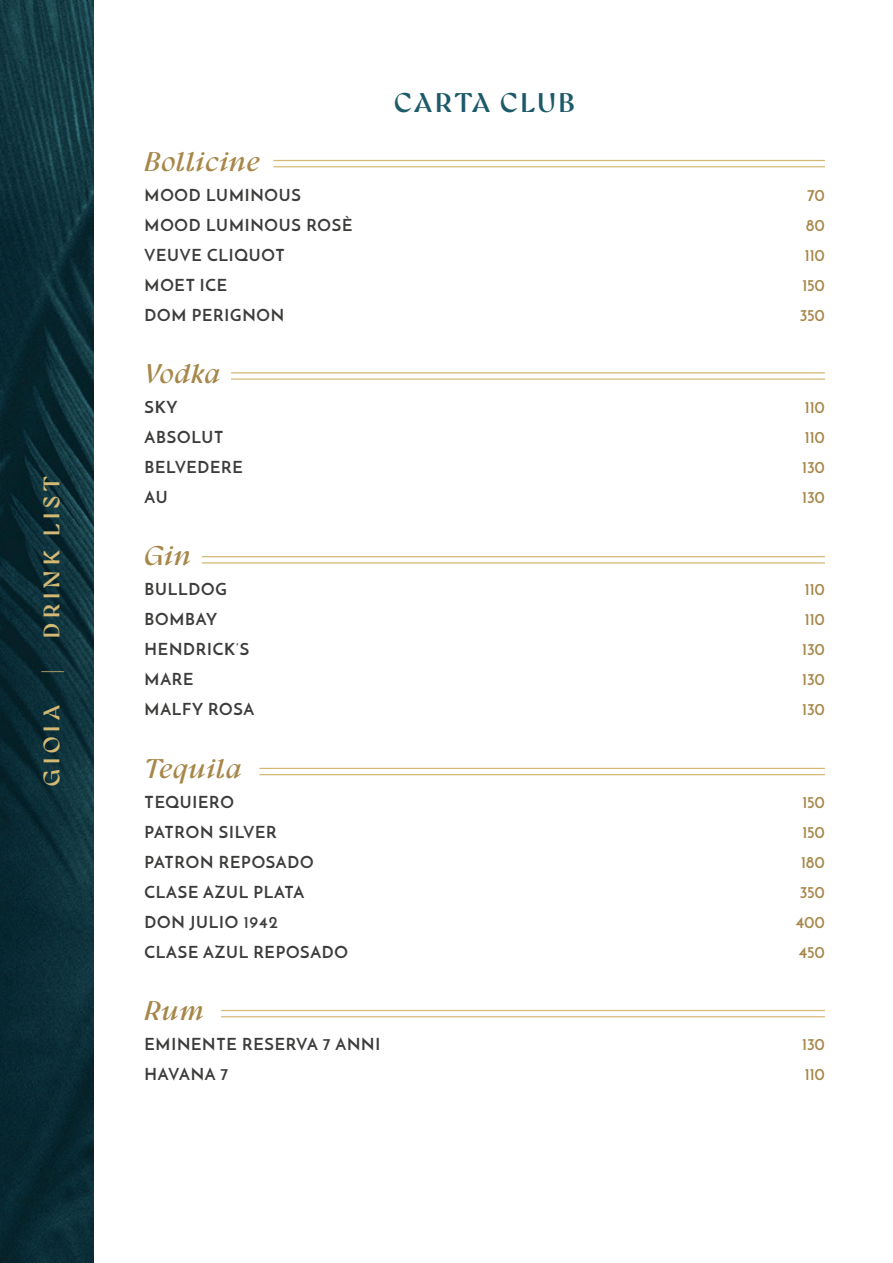
<style>
.page{position:relative;width:893px;height:1263px;background:#fff}
.page>*{position:absolute;margin:0;border:0;box-sizing:border-box;transform-origin:0 0}
.t1{font:italic 300 27px "Gyst Variable";letter-spacing:.035em;color:#a78749}
.t2{font:300 27px "Gyst Variable Roman";letter-spacing:.11em;color:#1d5a69}
.t3{font:300 22.5px "Gyst Variable Roman";letter-spacing:.225em;color:#d4b974}
.t4{font:700 16.5px/30px "Josefin Sans";letter-spacing:.05em;color:#3c3c3b}
.t5{font:700 16.5px/30px "Josefin Sans";letter-spacing:-.02em;color:#a78749;text-align:center}
</style>
<div class="page">
<img style="left:0;top:0;width:94px;height:1263px">
<hr style="left:273px;top:166px;width:552px;height:1px;background:#d4b974">
<hr style="left:273px;top:160px;width:552px;height:1px;background:#d4b974">
<hr style="left:231px;top:378px;width:594px;height:2px;background:#d4b974">
<hr style="left:231px;top:372px;width:594px;height:1px;background:#d4b974">
<hr style="left:202px;top:562px;width:623px;height:1px;background:#d4b974">
<hr style="left:202px;top:556px;width:623px;height:1px;background:#d4b974">
<hr style="left:259px;top:774px;width:566px;height:1px;background:#d4b974">
<hr style="left:259px;top:768px;width:566px;height:1px;background:#d4b974">
<hr style="left:221px;top:1016px;width:604px;height:1px;background:#d4b974">
<hr style="left:221px;top:1010px;width:604px;height:1px;background:#d4b974">
<h2 class="t3" style="left:39px;top:638px;width:163px;rotate:-90deg">DRINK LIST</h2>
<h2 class="t3" style="left:39px;top:673px;width:4px;rotate:-90deg">|</h2>
<h2 class="t3" style="left:39px;top:786px;width:82px;rotate:-90deg">GIOIA</h2>
<h1 class="t1" style="left:145px;top:146px;width:117px">Bollicine</h1>
<p class="t4" style="left:145px;top:180px;width:209px">MOOD LUMINOUS<br>MOOD LUMINOUS ROSÈ<br>VEUVE CLIQUOT<br>MOET ICE<br>DOM PERIGNON</p>
<h1 class="t1" style="left:145px;top:359px;width:77px">Vodka</h1>
<p class="t4" style="left:145px;top:392px;width:100px">SKY<br>ABSOLUT<br>BELVEDERE<br>AU</p>
<h1 class="t1" style="left:145px;top:541px;width:48px">Gin</h1>
<p class="t4" style="left:145px;top:574px;width:111px">BULLDOG<br>BOMBAY<br>HENDRICK’S<br>MARE<br>MALFY ROSA</p>
<h1 class="t1" style="left:145px;top:754px;width:99px">Tequila</h1>
<p class="t4" style="left:145px;top:787px;width:205px">TEQUIERO<br>PATRON SILVER<br>PATRON REPOSADO<br>CLASE AZUL PLATA<br>DON JULIO 1942<br>CLASE AZUL REPOSADO</p>
<h1 class="t2" style="left:394px;top:88px;width:182px">CARTA CLUB</h1>
<h1 class="t1" style="left:145px;top:996px;width:61px">Rum</h1>
<p class="t4" style="left:145px;top:1029px;width:237px">EMINENTE RESERVA 7 ANNI<br>HAVANA 7</p>
<p class="t5" style="left:800px;top:180px;width:27px">70<br>80<br>110<br>150<br>350</p>
<p class="t5" style="left:802px;top:392px;width:24px;text-align:justify">110<br>110<br>130<br>130</p>
<p class="t5" style="left:802px;top:574px;width:24px;text-align:justify">110<br>110<br>130<br>130<br>130</p>
<p class="t5" style="left:796px;top:787px;width:31px">150<br>150<br>180<br>350<br>400<br>450</p>
<p class="t5" style="left:802px;top:1029px;width:24px;text-align:left">130<br>110</p>
</div>
